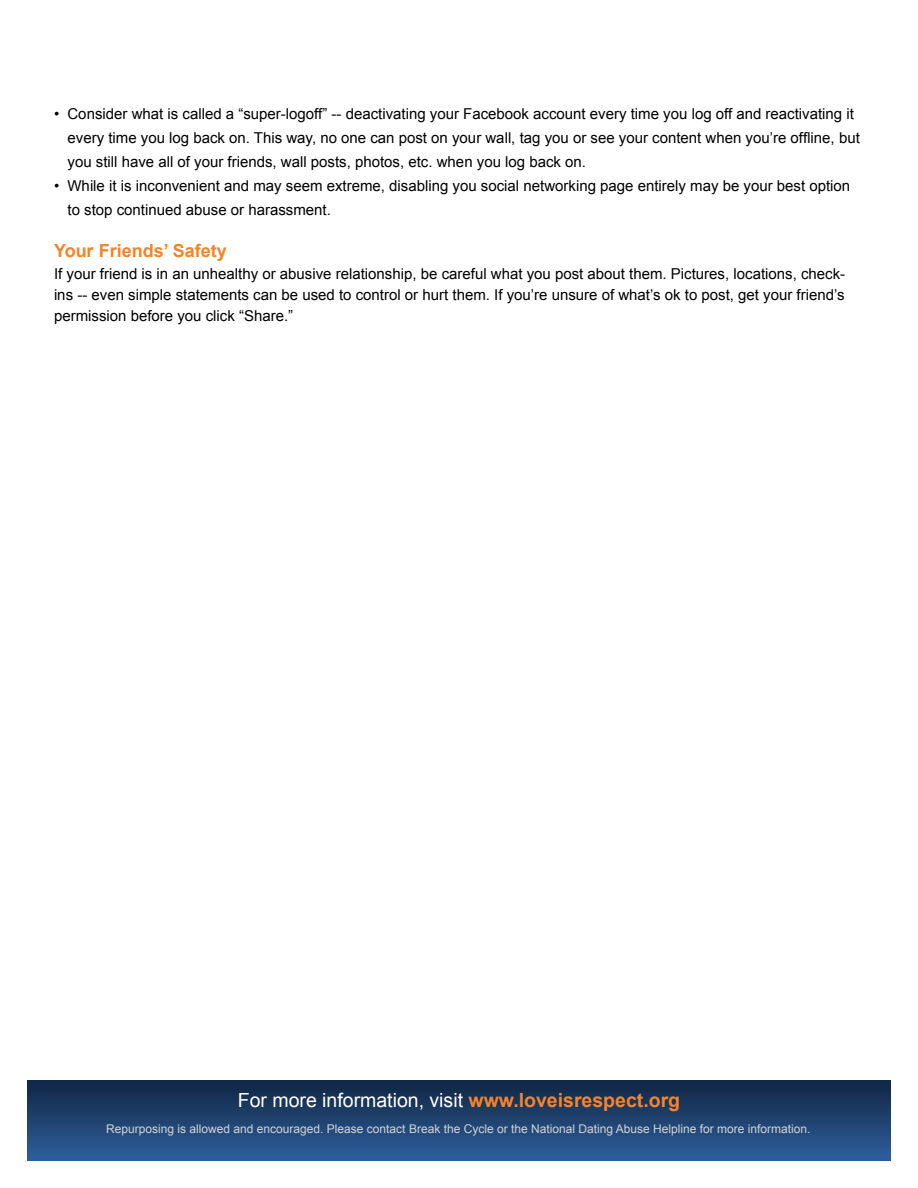
<style>
.page{position:relative;width:918px;height:1188px;background:#fff}
.page>*{position:absolute;margin:0;border:0;box-sizing:border-box;transform-origin:0 0}
.t1{font:19.5px "Arial";color:#fff}
.t2{font:700 18px "Arial";color:#f58427}
.t3{font:15px/24px "Arial";color:#000}
.t4{font:12px "Arial";color:#d1d3d4}
.s1{font-weight:700;color:#f68428}
</style>
<div class="page">
<div style="left:27px;top:1080px;width:864px;height:81px;background:linear-gradient(to bottom,#102543,#2e5f9e)"></div>
<p class="t3" style="left:68px;top:102px;width:794px;text-indent:-14px">• Consider what is called a “super-logoff” -- deactivating your Facebook account every time you log off and reactivating it every time you log back on. This way, no one can post on your wall, tag you or see your content when you’re offline, but you still have all of your friends, wall posts, photos, etc. when you log back on.</p>
<p class="t3" style="left:68px;top:174px;width:784px;text-indent:-14px">• While it is inconvenient and may seem extreme, disabling you social networking page entirely may be your best option to stop continued abuse or harassment.</p>
<p class="t2" style="left:54px;top:239px;width:174px">Your Friends’ Safety</p>
<p class="t3" style="left:54px;top:264px;width:793px;line-height:21px;text-align:justify">If your friend is in an unhealthy or abusive relationship, be careful what you post about them. Pictures, locations, check&shy;ins -- even simple statements can be used to control or hurt them. If you’re unsure of what’s ok to post, get your friend’s permission before you click “Share.”</p>
<h1 class="t1" style="left:238px;top:1087px;width:444px">For more information, visit <span class="s1">www.loveisrespect.org</span></h1>
<p class="t4" style="left:106px;top:1121px;width:706px">Repurposing is allowed and encouraged. Please contact Break the Cycle or the National Dating Abuse Helpline for more information.</p>
</div>
